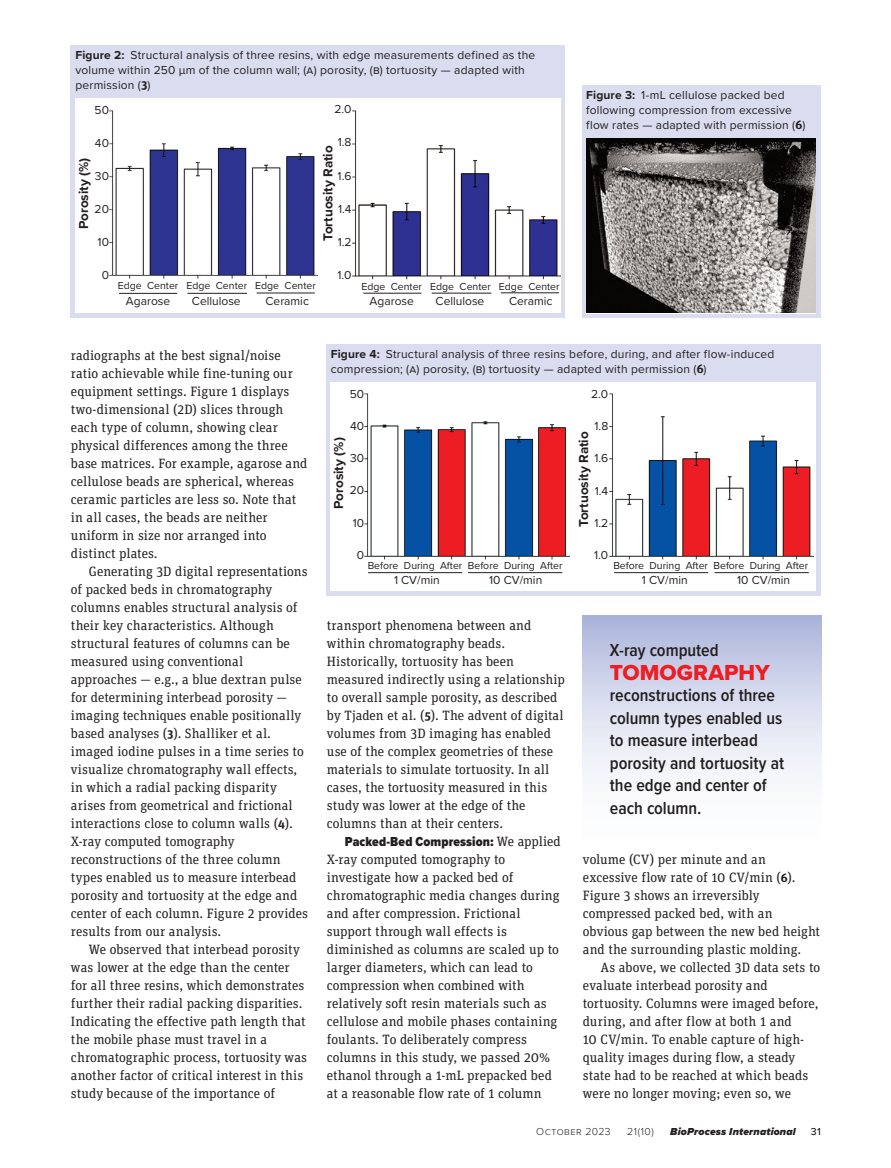
<style>
.page{position:relative;width:891px;height:1168px;background:#fff}
.page>*{position:absolute;margin:0;border:0;box-sizing:border-box;transform-origin:0 0}
.t1{font:22.5px "Proxima Nova Extrabld";color:#ee1d23}
.t2{font:600 18px/22.5px "Proxima Nova Cond";color:#231f20}
.t3{font:13.5px/18px "Unit Slab Pro";letter-spacing:.005em;color:#231f20}
.t4{font:700 13.5px "Proxima Nova";color:#231f20}
.t5{font:900 13.5px "Proxima Nova Cond";letter-spacing:.01em;color:#231f20}
.t6{font:12px/15px "Proxima Nova";letter-spacing:.015em;color:#231f20}
.t7{font:10.5px "Proxima Nova";color:#231f20}
.t8{font:italic 900 10.5px "Proxima Nova";letter-spacing:.015em;color:#231f20}
.t9{font:300 10.5px "Proxima Nova";letter-spacing:.045em;color:#231f20}
.t10{font:500 10.5px "Proxima Nova";color:#231f20}
.s1{font-weight:700}
.s2{font-family:"Unit Slab Pro";font-weight:700}
.s3{font-weight:700;font-size:12px}
.s4{font-family:"Unit Slab Pro";font-weight:400}
</style>
<div class="page">
<div style="left:582px;top:85px;width:238px;height:233px;background:#d9ddef"></div>
<img style="left:586px;top:138px;width:230px;height:175px">
<div style="left:71px;top:45px;width:494px;height:273px;background:#d9ddef"></div>
<div style="left:75px;top:98px;width:486px;height:214px;background:#fff"></div>
<img style="left:109px;top:110px;width:209px;height:169px">
<img style="left:352px;top:110px;width:209px;height:169px">
<hr style="left:187px;top:293px;width:60px;height:1px;background:#231f20">
<hr style="left:119px;top:293px;width:58px;height:1px;background:#231f20">
<hr style="left:257px;top:293px;width:58px;height:1px;background:#231f20">
<hr style="left:432px;top:293px;width:59px;height:1px;background:#231f20">
<hr style="left:363px;top:293px;width:58px;height:1px;background:#231f20">
<hr style="left:501px;top:292px;width:58px;height:1px;background:#231f20">
<div style="left:326px;top:344px;width:494px;height:252px;background:#d9ddef"></div>
<div style="left:331px;top:382px;width:485px;height:209px;background:#fff"></div>
<img style="left:364px;top:393px;width:206px;height:166px">
<img style="left:609px;top:393px;width:205px;height:166px">
<hr style="left:468px;top:572px;width:94px;height:1px;background:#231f20">
<hr style="left:368px;top:572px;width:94px;height:1px;background:#231f20">
<hr style="left:614px;top:572px;width:94px;height:1px;background:#231f20">
<hr style="left:715px;top:572px;width:94px;height:1px;background:#231f20">
<div style="left:583px;top:615px;width:238px;height:226px;background:linear-gradient(to bottom,#b4bcde,#fff)"></div>
<p class="t6" style="left:75px;top:47px;width:461px"><span class="s1">Figure 2:</span> Structural analysis of three resins, with edge measurements defined as the volume within 250 µm of the column wall; (a) porosity, (b) tortuosity — adapted with permission (<span class="s2">3</span>)</p>
<p class="t6" style="left:95px;top:102px;width:16px">50</p>
<p class="t6" style="left:95px;top:135px;width:16px">40</p>
<p class="t6" style="left:95px;top:168px;width:16px">30</p>
<p class="t6" style="left:95px;top:201px;width:16px">20</p>
<p class="t6" style="left:98px;top:234px;width:13px">10</p>
<p class="t6" style="left:102px;top:267px;width:9px">0</p>
<p class="t4" style="left:74px;top:229px;width:73px;rotate:-90deg">Porosity (%)</p>
<p class="t6" style="left:334px;top:101px;width:19px">2.0</p>
<p class="t6" style="left:338px;top:134px;width:15px">1.8</p>
<p class="t6" style="left:338px;top:167px;width:15px">1.6</p>
<p class="t6" style="left:338px;top:200px;width:15px">1.4</p>
<p class="t6" style="left:338px;top:233px;width:15px">1.2</p>
<p class="t6" style="left:337px;top:266px;width:16px">1.0</p>
<p class="t4" style="left:318px;top:241px;width:97px;rotate:-90deg">Tortuosity Ratio</p>
<p class="t7" style="left:118px;top:278px;width:200px">Edge Center Edge Center Edge Center</p>
<p class="t7" style="left:361px;top:278px;width:200px">Edge Center Edge Center Edge Center</p>
<p class="t6" style="left:126px;top:293px;width:46px">Agarose</p>
<p class="t6" style="left:192px;top:293px;width:50px">Cellulose</p>
<p class="t6" style="left:265px;top:293px;width:45px">Ceramic</p>
<p class="t6" style="left:370px;top:293px;width:46px">Agarose</p>
<p class="t6" style="left:436px;top:293px;width:50px">Cellulose</p>
<p class="t6" style="left:509px;top:293px;width:45px">Ceramic</p>
<p class="t6" style="left:586px;top:87px;width:221px"><span class="s1">Figure 3:</span> 1-mL cellulose packed bed following compression from excessive flow rates — adapted with permission (<span class="s2">6</span>)</p>
<p class="t3" style="left:71px;top:346px;width:238px">radiographs at the best signal/noise ratio achievable while fine-tuning our equipment settings. Figure 1 displays two-dimensional (2D) slices through each type of column, showing clear physical differences among the three base matrices. For example, agarose and cellulose beads are spherical, whereas ceramic particles are less so. Note that in all cases, the beads are neither uniform in size nor arranged into distinct plates.</p>
<p class="t3" style="left:71px;top:562px;width:239px;text-indent:18px">Generating 3D digital representations of packed beds in chromatography columns enables structural analysis of their key characteristics. Although structural features of columns can be measured using conventional approaches — e.g., a blue dextran pulse for determining interbead porosity — imaging techniques enable positionally based analyses (<span class="s3">3</span>). Shalliker et al. imaged iodine pulses in a time series to visualize chromatography wall effects, in which a radial packing disparity arises from geometrical and frictional interactions close to column walls (<span class="s3">4</span>).<br>X-ray computed tomography reconstructions of the three column types enabled us to measure interbead porosity and tortuosity at the edge and center of each column. Figure 2 provides results from our analysis.</p>
<p class="t3" style="left:71px;top:940px;width:238px;text-indent:18px">We observed that interbead porosity was lower at the edge than the center for all three resins, which demonstrates further their radial packing disparities.<br>Indicating the effective path length that the mobile phase must travel in a chromatographic process, tortuosity was another factor of critical interest in this study because of the importance of</p>
<p class="t6" style="left:331px;top:346px;width:445px"><span class="s1">Figure 4:</span> Structural analysis of three resins before, during, and after flow-induced compression; (a) porosity, (b) tortuosity — adapted with permission (<span class="s2">6</span>)</p>
<p class="t6" style="left:350px;top:386px;width:16px">50</p>
<p class="t6" style="left:350px;top:418px;width:16px">40</p>
<p class="t6" style="left:350px;top:450px;width:16px">30</p>
<p class="t6" style="left:350px;top:482px;width:16px">20</p>
<p class="t6" style="left:353px;top:515px;width:13px">10</p>
<p class="t6" style="left:357px;top:547px;width:9px">0</p>
<p class="t6" style="left:591px;top:386px;width:19px">2.0</p>
<p class="t6" style="left:595px;top:418px;width:15px">1.8</p>
<p class="t6" style="left:594px;top:450px;width:15px">1.6</p>
<p class="t6" style="left:595px;top:483px;width:15px">1.4</p>
<p class="t6" style="left:594px;top:515px;width:15px">1.2</p>
<p class="t6" style="left:594px;top:547px;width:16px">1.0</p>
<p class="t4" style="left:329px;top:509px;width:73px;rotate:-90deg">Porosity (%)</p>
<p class="t4" style="left:574px;top:527px;width:97px;rotate:-90deg">Tortuosity Ratio</p>
<p class="t7" style="left:368px;top:557px;width:196px">Before During After Before During After</p>
<p class="t7" style="left:613px;top:557px;width:196px">Before During After Before During After</p>
<p class="t6" style="left:394px;top:572px;width:47px">1 CV/min</p>
<p class="t6" style="left:489px;top:572px;width:55px">10 CV/min</p>
<p class="t6" style="left:642px;top:572px;width:47px">1 CV/min</p>
<p class="t6" style="left:737px;top:572px;width:55px">10 CV/min</p>
<p class="t3" style="left:327px;top:616px;width:239px">transport phenomena between and within chromatography beads.<br>Historically, tortuosity has been measured indirectly using a relationship to overall sample porosity, as described by Tjaden et al. (<span class="s3">5</span>). The advent of digital volumes from 3D imaging has enabled use of the complex geometries of these materials to simulate tortuosity. In all cases, the tortuosity measured in this study was lower at the edge of the columns than at their centers.</p>
<p class="t5" style="left:345px;top:832px;width:217px">Packed-Bed Compression: <span class="s4">We applied</span></p>
<p class="t3" style="left:327px;top:850px;width:234px">X-ray computed tomography to investigate how a packed bed of chromatographic media changes during and after compression. Frictional support through wall effects is diminished as columns are scaled up to larger diameters, which can lead to compression when combined with relatively soft resin materials such as cellulose and mobile phases containing foulants. To deliberately compress columns in this study, we passed 20% ethanol through a 1-mL prepacked bed at a reasonable flow rate of 1 column</p>
<p class="t3" style="left:583px;top:850px;width:239px">volume (CV) per minute and an excessive flow rate of 10 CV/min (<span class="s3">6</span>).<br>Figure 3 shows an irreversibly compressed packed bed, with an obvious gap between the new bed height and the surrounding plastic molding.</p>
<h2 class="t2" style="left:610px;top:638px;width:110px">X-ray computed</h2>
<h1 class="t1" style="left:610px;top:656px;width:162px">TOMOGRAPHY</h1>
<h2 class="t2" style="left:610px;top:683px;width:176px">reconstructions of three column types enabled us to measure interbead porosity and tortuosity at the edge and center of each column.</h2>
<p class="t3" style="left:583px;top:958px;width:239px;text-indent:18px">As above, we collected 3D data sets to evaluate interbead porosity and tortuosity. Columns were imaged before, during, and after flow at both 1 and<br>10 CV/min. To enable capture of high&shy;quality images during flow, a steady state had to be reached at which beads were no longer moving; even so, we</p>
<p class="t9" style="left:536px;top:1124px;width:76px">October 2023</p>
<p class="t9" style="left:627px;top:1124px;width:28px">21(10)</p>
<p class="t8" style="left:670px;top:1124px;width:127px">BioProcess International</p>
<p class="t10" style="left:811px;top:1124px;width:11px">31</p>
</div>
